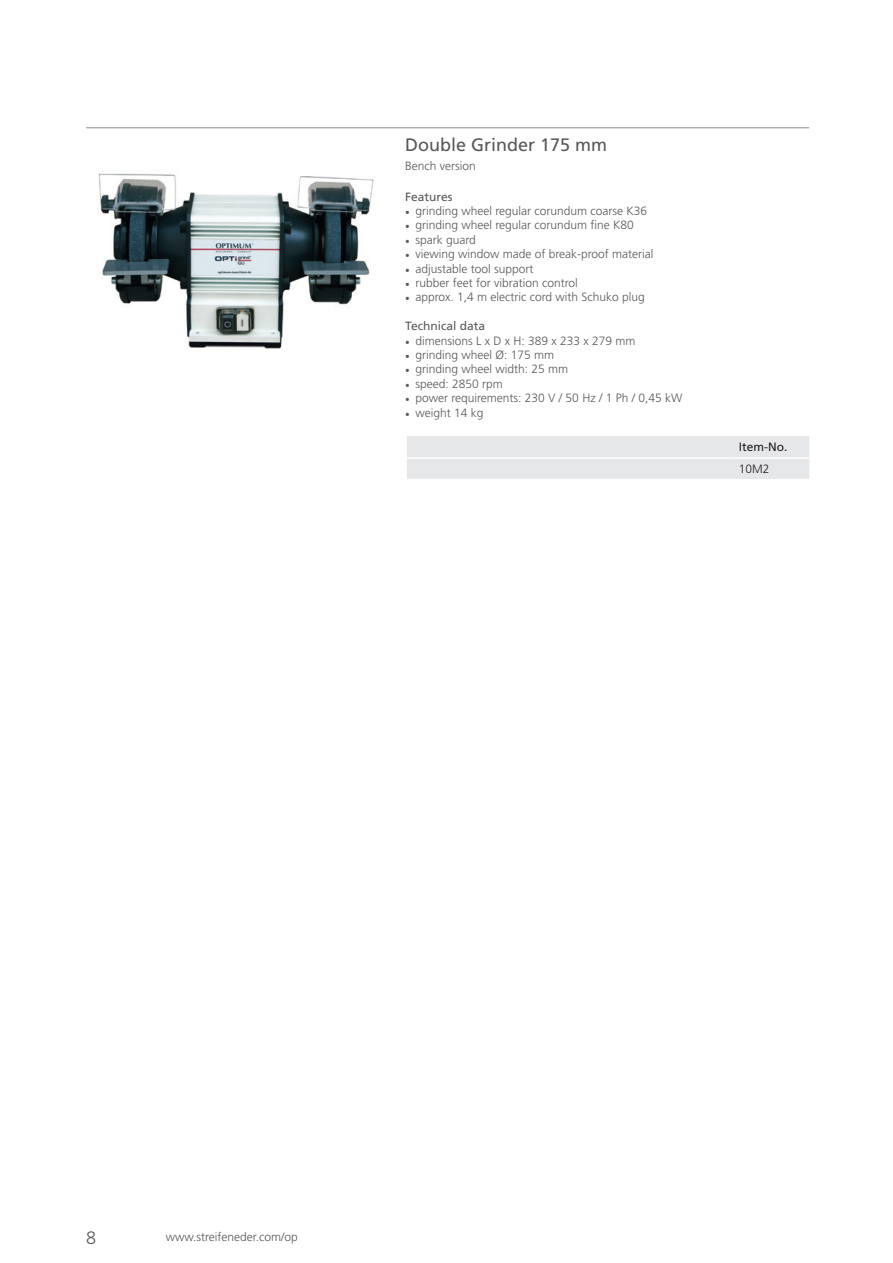
<style>
.page{position:relative;width:893px;height:1263px;background:#fff}
.page>*{position:absolute;margin:0;border:0;box-sizing:border-box;transform-origin:0 0}
.t1{font:18px "Frutiger LT";color:#57585a}
.t2{font:300 18px "Frutiger LT";color:#57585a}
.t3{font:300 12px "Frutiger LT";color:#57585a}
.t4{font:12px "Frutiger LT";color:#57585a}
.t5{font:12px "Frutiger LT";color:#231f20}
.t6{font:300 12px "Frutiger LT";color:#231f20}
.s1{font-family:"Minion Pro";font-weight:400}
</style>
<div class="page">
<div style="left:407px;top:436px;width:402px;height:43px;background:#e6e7e9"></div>
<hr style="left:407px;top:457px;width:326px;height:2px;background:#fff">
<hr style="left:733px;top:457px;width:76px;height:2px;background:#fff">
<hr style="left:86px;top:127px;width:723px;height:1px;background:#939598">
<img style="left:98px;top:173px;width:276px;height:176px">
<h1 class="t1" style="left:405px;top:134px;width:204px">Double Grinder 175 mm</h1>
<p class="t3" style="left:405px;top:159px;width:72px">Bench version</p>
<p class="t4" style="left:405px;top:189px;width:49px">Features</p>
<p class="t3" style="left:405px;top:204px;width:243px"><span class="s1">•</span> grinding wheel regular corundum coarse K36</p>
<p class="t3" style="left:405px;top:218px;width:230px"><span class="s1">•</span> grinding wheel regular corundum fine K80</p>
<p class="t3" style="left:405px;top:233px;width:72px"><span class="s1">•</span> spark guard</p>
<p class="t3" style="left:405px;top:247px;width:250px"><span class="s1">•</span> viewing window made of break-proof material</p>
<p class="t3" style="left:405px;top:262px;width:130px"><span class="s1">•</span> adjustable tool support</p>
<p class="t3" style="left:405px;top:276px;width:174px"><span class="s1">•</span> rubber feet for vibration control</p>
<p class="t3" style="left:405px;top:290px;width:241px"><span class="s1">•</span> approx. 1,4 m electric cord with Schuko plug</p>
<p class="t4" style="left:405px;top:319px;width:81px">Technical data</p>
<p class="t3" style="left:405px;top:334px;width:232px"><span class="s1">•</span> dimensions L x D x H: 389 x 233 x 279 mm</p>
<p class="t3" style="left:405px;top:348px;width:150px"><span class="s1">•</span> grinding wheel Ø: 175 mm</p>
<p class="t3" style="left:405px;top:362px;width:164px"><span class="s1">•</span> grinding wheel width: 25 mm</p>
<p class="t3" style="left:405px;top:377px;width:99px"><span class="s1">•</span> speed: 2850 rpm</p>
<p class="t3" style="left:405px;top:391px;width:279px"><span class="s1">•</span> power requirements: 230 V / 50 Hz / 1 Ph / 0,45 kW</p>
<p class="t3" style="left:405px;top:406px;width:80px"><span class="s1">•</span> weight 14 kg</p>
<p class="t5" style="left:739px;top:440px;width:50px">Item-No.</p>
<p class="t6" style="left:739px;top:462px;width:32px">10M2</p>
<h1 class="t2" style="left:86px;top:1227px;width:12px">8</h1>
<p class="t3" style="left:166px;top:1230px;width:134px">www.streifeneder.com/op</p>
</div>
